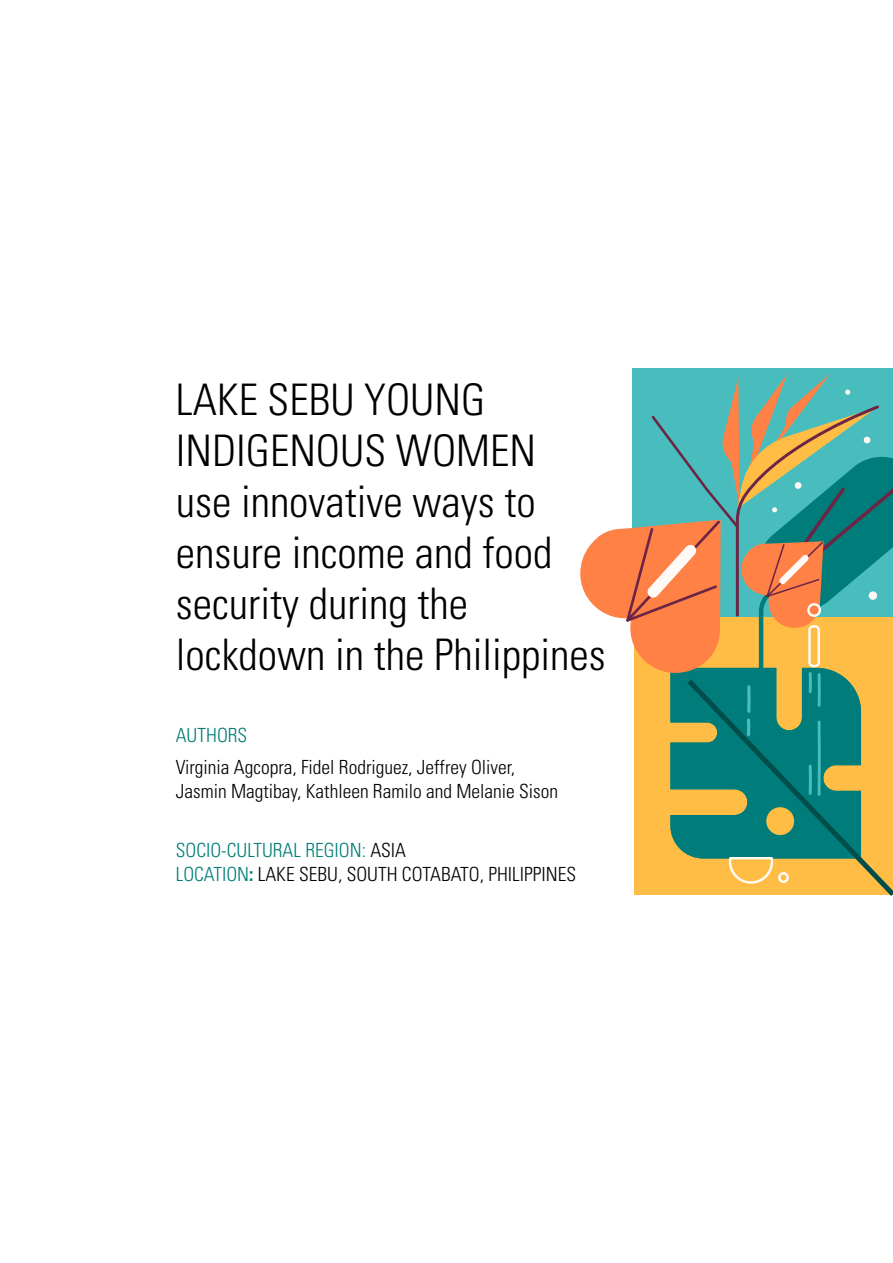
<style>
.page{position:relative;width:893px;height:1263px;background:#fff}
.page>*{position:absolute;margin:0;border:0;box-sizing:border-box;transform-origin:0 0}
.t1{font:300 condensed 43.5px/51px "Univers";color:#000}
.t2{font:300 condensed 19.5px/23.4px "Univers";color:#000}
.t3{font:300 condensed 19.5px "Univers";color:#007e76}
.s1{color:#007e76}
.s2{font-weight:700;color:#007e76}
</style>
<div class="page">
<div style="left:632px;top:368px;width:261px;height:260px;background:#49bcbd"></div>
<svg style="left:682px;top:885px;width:211px;height:11px"></svg>
<svg style="left:580px;top:374px;width:313px;height:511px"></svg>
<div style="left:808px;top:625px;width:12px;height:42px;border:2px solid #fffaf6;border-radius:4px"></div>
<div style="left:807px;top:603px;width:14px;height:14px;border:2px solid #fffaf6;border-radius:50%"></div>
<div style="left:778px;top:872px;width:11px;height:11px;border:2px solid #fffaf6;border-radius:50%"></div>
<h1 class="t1" style="left:176px;top:374px;width:431px">LAKE SEBU YOUNG<br>INDIGENOUS WOMEN<br>use innovative ways to ensure income and food security during the lockdown in the Philippines</h1>
<p class="t3" style="left:176px;top:724px;width:73px">AUTHORS</p>
<p class="t2" style="left:176px;top:756px;width:384px">Virginia Agcopra, Fidel Rodriguez, Jeffrey Oliver,<br>Jasmin Magtibay, Kathleen Ramilo and Melanie Sison</p>
<p class="t2" style="left:176px;top:838px;width:402px"><span class="s1">SOCIO-CULTURAL REGION:</span> ASIA<br><span class="s1">LOCATION</span><span class="s2">:</span> LAKE SEBU, SOUTH COTABATO, PHILIPPINES</p>
</div>
